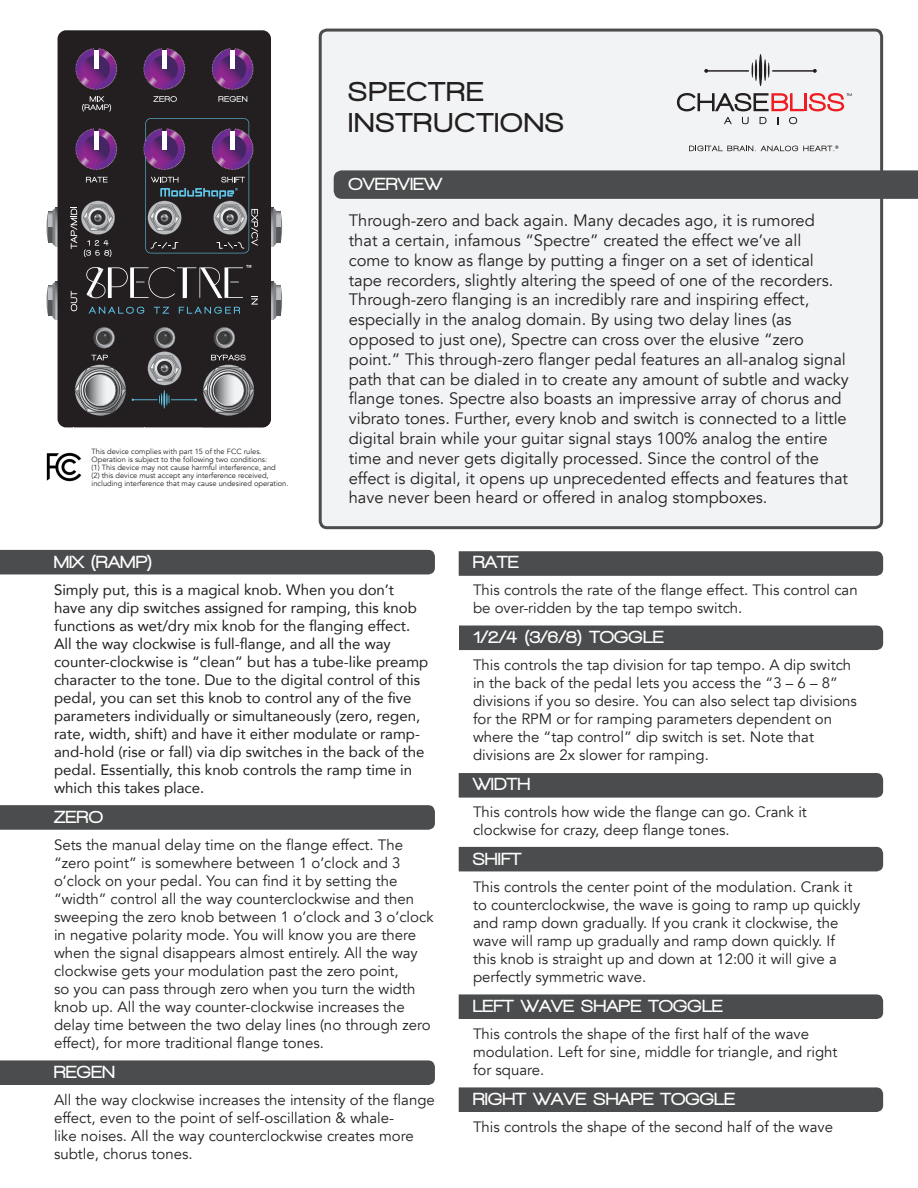
<style>
.page{position:relative;width:918px;height:1188px;background:#fff}
.page>*{position:absolute;margin:0;border:0;box-sizing:border-box;transform-origin:0 0}
.t1{font:900 28.05px "Walkway";letter-spacing:.08em;color:#231f20}
.t2{font:900 18px "Walkway";letter-spacing:.04em;color:#fff}
.t3{font:16.5px/19.8px "Avenir";color:#231f20}
.t4{font:15px/18px "Avenir";color:#231f20}
.t5{font:15px/18px "Avenir";color:#231f20}
.t6{font:7.5px/7.9px "Avenir";color:#231f20}
</style>
<div class="page">
<div style="left:459px;top:1087px;width:424px;height:25px;background:#4b4c4d"></div>
<div style="left:459px;top:847px;width:424px;height:24px;background:#4b4c4d"></div>
<div style="left:459px;top:773px;width:424px;height:25px;background:#4b4c4d"></div>
<div style="left:459px;top:626px;width:424px;height:24px;background:#4b4c4d"></div>
<div style="left:0;top:1060px;width:435px;height:25px;background:#4b4c4d"></div>
<div style="left:320px;top:30px;width:562px;height:498px;background:#f2f3f4;border-radius:7px"></div>
<div style="left:319px;top:29px;width:564px;height:500px;border:3px solid #4b4c4d;border-radius:7px"></div>
<div style="left:459px;top:994px;width:424px;height:25px;background:#4b4c4d"></div>
<svg style="left:459px;top:551px;width:424px;height:25px;background:#4e4f50"></svg>
<svg style="left:0;top:805px;width:435px;height:25px;background:#4e4f50"></svg>
<svg style="left:334px;top:170px;width:584px;height:29px;background:#4e4f50"></svg>
<svg style="left:47px;top:212px;width:4px;height:31px"></svg>
<svg style="left:55px;top:208px;width:3px;height:38px"></svg>
<svg style="left:49px;top:212px;width:4px;height:15px"></svg>
<svg style="left:49px;top:227px;width:4px;height:16px"></svg>
<svg style="left:53px;top:208px;width:2px;height:38px"></svg>
<svg style="left:47px;top:285px;width:4px;height:31px"></svg>
<svg style="left:55px;top:282px;width:3px;height:38px"></svg>
<svg style="left:49px;top:285px;width:4px;height:16px"></svg>
<svg style="left:49px;top:301px;width:4px;height:15px"></svg>
<svg style="left:53px;top:282px;width:2px;height:38px"></svg>
<svg style="left:278px;top:212px;width:4px;height:31px"></svg>
<svg style="left:271px;top:208px;width:2px;height:38px"></svg>
<svg style="left:276px;top:212px;width:4px;height:15px"></svg>
<hr style="left:276px;top:227px;width:4px;height:16px;background:#57585a">
<svg style="left:273px;top:208px;width:3px;height:38px"></svg>
<svg style="left:278px;top:285px;width:4px;height:31px"></svg>
<svg style="left:271px;top:282px;width:2px;height:38px"></svg>
<svg style="left:276px;top:285px;width:4px;height:16px"></svg>
<hr style="left:276px;top:301px;width:4px;height:15px;background:#57585a">
<svg style="left:273px;top:281px;width:3px;height:39px"></svg>
<div style="left:58px;top:30px;width:213px;height:397px;background:#231f20;border-radius:9px"></div>
<svg style="left:75px;top:128px;width:42px;height:42px"></svg>
<svg style="left:82px;top:135px;width:28px;height:28px"></svg>
<hr style="left:94px;top:131px;width:4px;height:18px;background:#fff">
<svg style="left:75px;top:48px;width:42px;height:42px"></svg>
<svg style="left:82px;top:55px;width:28px;height:28px"></svg>
<hr style="left:94px;top:51px;width:4px;height:18px;background:#fff">
<svg style="left:143px;top:48px;width:42px;height:42px"></svg>
<svg style="left:150px;top:55px;width:28px;height:28px"></svg>
<hr style="left:162px;top:51px;width:4px;height:18px;background:#fff">
<svg style="left:212px;top:48px;width:42px;height:42px"></svg>
<svg style="left:219px;top:55px;width:27px;height:28px"></svg>
<div style="left:230px;top:51px;width:5px;height:18px;background:#fff"></div>
<svg style="left:71px;top:291px;width:6px;height:20px"></svg>
<svg style="left:82px;top:96px;width:29px;height:15px"></svg>
<svg style="left:153px;top:96px;width:24px;height:6px"></svg>
<svg style="left:218px;top:96px;width:29px;height:6px"></svg>
<svg style="left:86px;top:177px;width:22px;height:5px"></svg>
<img style="left:74px;top:398px;width:70px;height:30px">
<svg style="left:74px;top:355px;width:52px;height:61px"></svg>
<img style="left:202px;top:427px;width:63px;height:1px">
<svg style="left:203px;top:355px;width:52px;height:61px"></svg>
<svg style="left:94px;top:327px;width:21px;height:21px"></svg>
<svg style="left:214px;top:327px;width:21px;height:21px"></svg>
<svg style="left:71px;top:201px;width:44px;height:56px"></svg>
<svg style="left:148px;top:327px;width:34px;height:82px"></svg>
<svg style="left:143px;top:118px;width:115px;height:135px"></svg>
<svg style="left:86px;top:265px;width:172px;height:49px"></svg>
<div style="left:0;top:550px;width:435px;height:24px;background:#4b4c4d"></div>
<hr style="left:759px;top:54px;width:3px;height:32px;background:#231f20;border-radius:50%">
<hr style="left:764px;top:59px;width:2px;height:22px;background:#231f20;border-radius:50%">
<hr style="left:755px;top:59px;width:2px;height:22px;background:#231f20;border-radius:50%">
<svg style="left:704px;top:62px;width:49px;height:16px"></svg>
<svg style="left:768px;top:62px;width:49px;height:16px"></svg>
<svg style="left:724px;top:117px;width:8px;height:7px"></svg>
<svg style="left:742px;top:117px;width:7px;height:7px"></svg>
<svg style="left:760px;top:117px;width:7px;height:7px"></svg>
<svg style="left:789px;top:117px;width:8px;height:7px"></svg>
<svg style="left:677px;top:93px;width:175px;height:18px"></svg>
<svg style="left:689px;top:146px;width:149px;height:5px"></svg>
<img style="left:47px;top:453px;width:35px;height:29px">
<p class="t6" style="left:92px;top:447px;width:198px">This device complies with part 15 of the FCC rules.<br>Operation is subject to the following two conditions:<br>(1) This device may not cause harmful interference, and<br>(2) this device must accept any interference received, including interference that may cause undesired operation.</p>
<p class="t1" style="left:349px;top:77px;width:135px">SPECTRE</p>
<p class="t1" style="left:349px;top:108px;width:216px">INSTRUCTIONS</p>
<p class="t2" style="left:349px;top:174px;width:95px">OVERVIEW</p>
<p class="t3" style="left:349px;top:211px;width:501px">Through-zero and back again. Many decades ago, it is rumored<br>that a certain, infamous “Spectre” created the effect we’ve all<br>come to know as flange by putting a finger on a set of identical tape recorders, slightly altering the speed of one of the recorders.<br>Through-zero flanging is an incredibly rare and inspiring effect, especially in the analog domain. By using two delay lines (as opposed to just one), Spectre can cross over the elusive “zero point.” This through-zero flanger pedal features an all-analog signal path that can be dialed in to create any amount of subtle and wacky flange tones. Spectre also boasts an impressive array of chorus and vibrato tones. Further, every knob and switch is connected to a little digital brain while your guitar signal stays 100% analog the entire time and never gets digitally processed. Since the control of the effect is digital, it opens up unprecedented effects and features that have never been heard or offered in analog stompboxes.</p>
<p class="t2" style="left:54px;top:552px;width:100px">MIX (RAMP)</p>
<p class="t5" style="left:54px;top:580px;width:376px">Simply put, this is a magical knob. When you don’t have any dip switches assigned for ramping, this knob functions as wet/dry mix knob for the flanging effect.<br>All the way clockwise is full-flange, and all the way counter-clockwise is “clean” but has a tube-like preamp character to the tone. Due to the digital control of this pedal, you can set this knob to control any of the five parameters individually or simultaneously (zero, regen, rate, width, shift) and have it either modulate or ramp&shy;and-hold (rise or fall) via dip switches in the back of the pedal. Essentially, this knob controls the ramp time in which this takes place.</p>
<p class="t2" style="left:54px;top:807px;width:50px">ZERO</p>
<p class="t4" style="left:54px;top:836px;width:381px">Sets the manual delay time on the flange effect. The “zero point” is somewhere between 1 o’clock and 3 o’clock on your pedal. You can find it by setting the “width” control all the way counterclockwise and then sweeping the zero knob between 1 o’clock and 3 o’clock in negative polarity mode. You will know you are there when the signal disappears almost entirely. All the way clockwise gets your modulation past the zero point,<br>so you can pass through zero when you turn the width knob up. All the way counter-clockwise increases the delay time between the two delay lines (no through zero effect), for more traditional flange tones.</p>
<p class="t2" style="left:54px;top:1062px;width:62px">REGEN</p>
<p class="t4" style="left:54px;top:1091px;width:382px">All the way clockwise increases the intensity of the flange effect, even to the point of self-oscillation &amp; whale-<br>like noises. All the way counterclockwise creates more subtle, chorus tones.</p>
<p class="t2" style="left:473px;top:553px;width:47px">RATE</p>
<p class="t4" style="left:473px;top:581px;width:386px">This controls the rate of the flange effect. This control can be over-ridden by the tap tempo switch.</p>
<p class="t2" style="left:473px;top:628px;width:192px">1/2/4 (3/6/8) TOGGLE</p>
<p class="t4" style="left:473px;top:656px;width:385px">This controls the tap division for tap tempo. A dip switch in the back of the pedal lets you access the “3 – 6 – 8” divisions if you so desire. You can also select tap divisions for the RPM or for ramping parameters dependent on where the “tap control” dip switch is set. Note that divisions are 2x slower for ramping.</p>
<p class="t2" style="left:473px;top:775px;width:59px">WIDTH</p>
<p class="t4" style="left:473px;top:803px;width:335px">This controls how wide the flange can go. Crank it clockwise for crazy, deep flange tones.</p>
<p class="t2" style="left:473px;top:850px;width:49px">SHIFT</p>
<p class="t4" style="left:473px;top:878px;width:389px">This controls the center point of the modulation. Crank it to counterclockwise, the wave is going to ramp up quickly and ramp down gradually. If you crank it clockwise, the wave will ramp up gradually and ramp down quickly. If this knob is straight up and down at 12:00 it will give a perfectly symmetric wave.</p>
<p class="t2" style="left:473px;top:997px;width:251px">LEFT WAVE SHAPE TOGGLE</p>
<p class="t4" style="left:473px;top:1025px;width:366px">This controls the shape of the first half of the wave modulation. Left for sine, middle for triangle, and right for square.</p>
<p class="t2" style="left:473px;top:1090px;width:263px">RIGHT WAVE SHAPE TOGGLE</p>
<p class="t4" style="left:473px;top:1118px;width:362px">This controls the shape of the second half of the wave</p>
</div>
